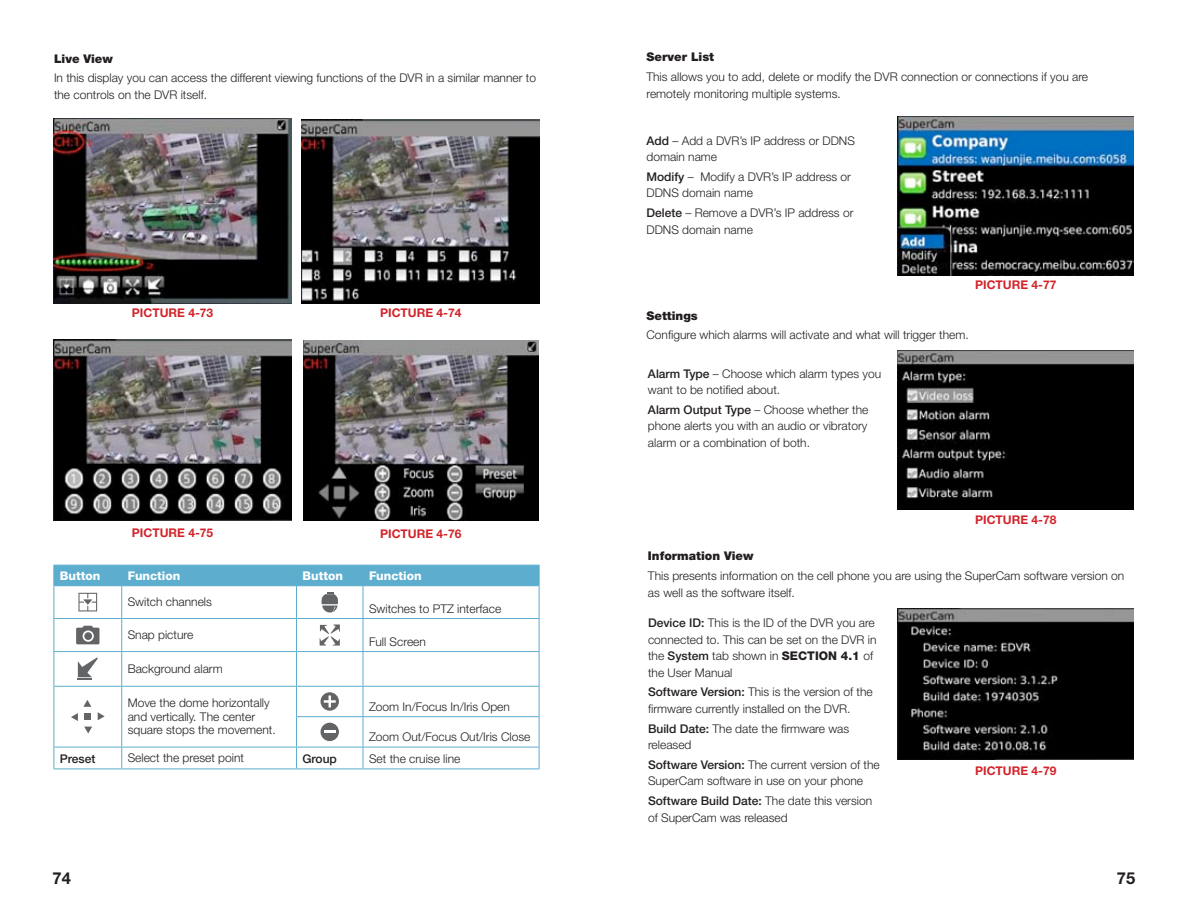
<style>
.page{position:relative;width:1188px;height:918px;background:#fff}
.page>*{position:absolute;margin:0;border:0;box-sizing:border-box;transform-origin:0 0}
.t1{font:700 16.5px "Helvetica Neue LT Pro";color:#231f20}
.body_text{font:300 12px/16.5px "Helvetica Neue LT Pro";color:#231f20}
.t2{font:700 12px "Helvetica Neue LT Pro";color:#d2232a}
.body_text-2{font:900 12px "Helvetica Neue LT Pro";color:#231f20}
.body_text-3{font:800 12px "Helvetica Neue LT Pro";color:#fff}
.body_text-4{font:500 12px "Helvetica Neue LT Pro";color:#231f20}
.s1{font-weight:500}
.s2{font-weight:800}
</style>
<div class="page">
<img style="left:53px;top:118px;width:239px;height:185px">
<img style="left:302px;top:120px;width:238px;height:184px">
<img style="left:303px;top:340px;width:236px;height:181px">
<img style="left:53px;top:339px;width:239px;height:182px">
<div style="left:53px;top:565px;width:487px;height:21px;background:#5cadce"></div>
<hr style="left:53px;top:585px;width:69px;height:1px;background:#5cadce">
<hr style="left:53px;top:586px;width:1px;height:32px;background:#5cadce">
<hr style="left:122px;top:585px;width:174px;height:1px;background:#5cadce">
<hr style="left:121px;top:586px;width:1px;height:32px;background:#5cadce">
<hr style="left:296px;top:585px;width:67px;height:1px;background:#5cadce">
<hr style="left:296px;top:586px;width:1px;height:32px;background:#5cadce">
<hr style="left:363px;top:585px;width:176px;height:1px;background:#5cadce">
<hr style="left:363px;top:586px;width:1px;height:32px;background:#5cadce">
<hr style="left:539px;top:586px;width:1px;height:32px;background:#5cadce">
<hr style="left:53px;top:618px;width:69px;height:1px;background:#5cadce">
<hr style="left:53px;top:619px;width:1px;height:32px;background:#5cadce">
<hr style="left:122px;top:618px;width:174px;height:1px;background:#5cadce">
<hr style="left:121px;top:619px;width:1px;height:32px;background:#5cadce">
<hr style="left:296px;top:618px;width:67px;height:1px;background:#5cadce">
<hr style="left:296px;top:619px;width:1px;height:32px;background:#5cadce">
<hr style="left:363px;top:618px;width:176px;height:1px;background:#5cadce">
<hr style="left:363px;top:619px;width:1px;height:32px;background:#5cadce">
<hr style="left:539px;top:619px;width:1px;height:32px;background:#5cadce">
<hr style="left:53px;top:651px;width:69px;height:1px;background:#5cadce">
<hr style="left:53px;top:652px;width:1px;height:34px;background:#5cadce">
<hr style="left:122px;top:651px;width:174px;height:1px;background:#5cadce">
<hr style="left:121px;top:652px;width:1px;height:34px;background:#5cadce">
<hr style="left:296px;top:651px;width:67px;height:1px;background:#5cadce">
<hr style="left:296px;top:652px;width:1px;height:34px;background:#5cadce">
<hr style="left:363px;top:651px;width:176px;height:1px;background:#5cadce">
<hr style="left:363px;top:652px;width:1px;height:34px;background:#5cadce">
<hr style="left:539px;top:652px;width:1px;height:34px;background:#5cadce">
<hr style="left:53px;top:686px;width:69px;height:1px;background:#5cadce">
<hr style="left:53px;top:687px;width:1px;height:30px;background:#5cadce">
<hr style="left:122px;top:686px;width:174px;height:1px;background:#5cadce">
<hr style="left:121px;top:687px;width:1px;height:30px;background:#5cadce">
<hr style="left:296px;top:686px;width:67px;height:1px;background:#5cadce">
<svg style="left:296px;top:687px;width:1px;height:29px"></svg>
<hr style="left:363px;top:686px;width:176px;height:1px;background:#5cadce">
<svg style="left:363px;top:687px;width:1px;height:29px"></svg>
<svg style="left:539px;top:687px;width:1px;height:29px"></svg>
<hr style="left:53px;top:717px;width:1px;height:30px;background:#5cadce">
<hr style="left:121px;top:717px;width:1px;height:30px;background:#5cadce">
<hr style="left:296px;top:716px;width:67px;height:1px;background:#5cadce">
<hr style="left:296px;top:717px;width:1px;height:30px;background:#5cadce">
<hr style="left:363px;top:716px;width:176px;height:1px;background:#5cadce">
<hr style="left:363px;top:717px;width:1px;height:30px;background:#5cadce">
<hr style="left:539px;top:717px;width:1px;height:30px;background:#5cadce">
<hr style="left:53px;top:747px;width:69px;height:1px;background:#5cadce">
<svg style="left:53px;top:747px;width:1px;height:22px"></svg>
<hr style="left:122px;top:747px;width:174px;height:1px;background:#5cadce">
<svg style="left:121px;top:747px;width:1px;height:22px"></svg>
<hr style="left:296px;top:747px;width:67px;height:1px;background:#5cadce">
<svg style="left:296px;top:747px;width:1px;height:22px"></svg>
<hr style="left:363px;top:747px;width:176px;height:1px;background:#5cadce">
<svg style="left:363px;top:747px;width:1px;height:22px"></svg>
<svg style="left:539px;top:747px;width:1px;height:22px"></svg>
<hr style="left:53px;top:769px;width:69px;height:1px;background:#5cadce">
<hr style="left:122px;top:769px;width:174px;height:1px;background:#5cadce">
<hr style="left:296px;top:769px;width:67px;height:1px;background:#5cadce">
<hr style="left:363px;top:769px;width:176px;height:1px;background:#5cadce">
<svg style="left:78px;top:593px;width:19px;height:18px"></svg>
<svg style="left:321px;top:592px;width:17px;height:21px"></svg>
<svg style="left:76px;top:626px;width:23px;height:18px"></svg>
<svg style="left:83px;top:630px;width:11px;height:12px"></svg>
<div style="left:84px;top:632px;width:8px;height:8px;background:#636466;border-radius:50%"></div>
<svg style="left:320px;top:625px;width:20px;height:21px"></svg>
<svg style="left:78px;top:657px;width:20px;height:23px"></svg>
<div style="left:85px;top:713px;width:6px;height:7px;background:#636466"></div>
<svg style="left:83px;top:700px;width:8px;height:7px"></svg>
<svg style="left:71px;top:713px;width:7px;height:8px"></svg>
<svg style="left:84px;top:727px;width:8px;height:7px"></svg>
<svg style="left:98px;top:712px;width:7px;height:8px"></svg>
<svg style="left:321px;top:692px;width:18px;height:19px"></svg>
<svg style="left:324px;top:696px;width:12px;height:11px"></svg>
<div style="left:321px;top:723px;width:18px;height:18px;background:#636466;border-radius:50%"></div>
<svg style="left:324px;top:731px;width:12px;height:2px"></svg>
<img style="left:898px;top:116px;width:236px;height:159px">
<img style="left:898px;top:351px;width:236px;height:158px">
<img style="left:898px;top:609px;width:236px;height:151px">
<p class="body_text-2" style="left:54px;top:51px;width:60px">Live View</p>
<p class="body_text" style="left:54px;top:70px;width:484px">In this display you can access the different viewing functions of the DVR in a similar manner to the controls on the DVR itself.</p>
<p class="t2" style="left:132px;top:305px;width:83px">PICTURE 4-73</p>
<p class="t2" style="left:132px;top:526px;width:83px">PICTURE 4-75</p>
<p class="t2" style="left:380px;top:306px;width:83px">PICTURE 4-74</p>
<p class="t2" style="left:380px;top:526px;width:83px">PICTURE 4-76</p>
<p class="body_text-3" style="left:60px;top:568px;width:42px">Button</p>
<p class="body_text-3" style="left:128px;top:568px;width:54px">Function</p>
<p class="body_text-3" style="left:302px;top:568px;width:42px">Button</p>
<p class="body_text-3" style="left:369px;top:568px;width:54px">Function</p>
<p class="body_text" style="left:128px;top:594px;width:86px">Switch channels</p>
<p class="body_text" style="left:369px;top:600px;width:134px">Switches to PTZ interface</p>
<p class="body_text" style="left:128px;top:627px;width:67px">Snap picture</p>
<p class="body_text" style="left:369px;top:633px;width:58px">Full Screen</p>
<p class="body_text" style="left:128px;top:660px;width:96px">Background alarm</p>
<p class="body_text" style="left:128px;top:696px;width:150px;line-height:13.5px">Move the dome horizontally and vertically. The center square stops the movement.</p>
<p class="body_text" style="left:369px;top:698px;width:142px">Zoom In/Focus In/Iris Open</p>
<p class="body_text" style="left:369px;top:728px;width:163px">Zoom Out/Focus Out/Iris Close</p>
<p class="body_text-4" style="left:60px;top:751px;width:37px">Preset</p>
<p class="body_text" style="left:128px;top:750px;width:118px">Select the preset point</p>
<p class="body_text-4" style="left:302px;top:751px;width:36px">Group</p>
<p class="body_text" style="left:369px;top:750px;width:93px">Set the cruise line</p>
<p class="body_text-2" style="left:646px;top:50px;width:69px">Server List</p>
<p class="body_text" style="left:646px;top:68px;width:443px">This allows you to add, delete or modify the DVR connection or connections if you are remotely monitoring multiple systems.</p>
<p class="body_text" style="left:646px;top:132px;width:210px"><span class="s1">Add</span> – Add a DVR’s IP address or DDNS domain name</p>
<p class="body_text" style="left:646px;top:168px;width:206px"><span class="s1">Modify</span> – Modify a DVR’s IP address or<br>DDNS domain name</p>
<p class="body_text" style="left:646px;top:204px;width:208px"><span class="s1">Delete</span> – Remove a DVR’s IP address or<br>DDNS domain name</p>
<p class="t2" style="left:975px;top:278px;width:83px">PICTURE 4-77</p>
<p class="body_text-2" style="left:646px;top:308px;width:53px">Settings</p>
<p class="body_text" style="left:646px;top:327px;width:324px">Configure which alarms will activate and what will trigger them.</p>
<p class="body_text" style="left:648px;top:365px;width:235px"><span class="s1">Alarm Type</span> – Choose which alarm types you want to be notified about.</p>
<p class="body_text" style="left:648px;top:401px;width:222px;text-align:justify"><span class="s1">Alarm Output Type</span> – Choose whether the phone alerts you with an audio or vibratory alarm or a combination of both.</p>
<p class="t2" style="left:975px;top:513px;width:83px">PICTURE 4-78</p>
<p class="body_text-2" style="left:648px;top:549px;width:107px">Information View</p>
<p class="body_text" style="left:648px;top:567px;width:478px">This presents information on the cell phone you are using the SuperCam software version on as well as the software itself.</p>
<p class="body_text" style="left:648px;top:614px;width:230px"><span class="s1">Device ID:</span> This is the ID of the DVR you are connected to. This can be set on the DVR in the <span class="s1">System</span> tab shown in <span class="s2">SECTION 4.1</span> of the User Manual</p>
<p class="body_text" style="left:648px;top:684px;width:226px"><span class="s1">Software Version:</span> This is the version of the firmware currently installed on the DVR.</p>
<p class="body_text" style="left:648px;top:720px;width:203px"><span class="s1">Build Date:</span> The date the firmware was released</p>
<p class="body_text" style="left:648px;top:756px;width:233px"><span class="s1">Software Version:</span> The current version of the<br>SuperCam software in use on your phone</p>
<p class="body_text" style="left:648px;top:792px;width:226px"><span class="s1">Software Build Date:</span> The date this version of SuperCam was released</p>
<p class="t2" style="left:975px;top:764px;width:83px">PICTURE 4-79</p>
<h1 class="t1" style="left:52px;top:868px;width:20px">74</h1>
<h1 class="t1" style="left:1117px;top:868px;width:20px">75</h1>
</div>
